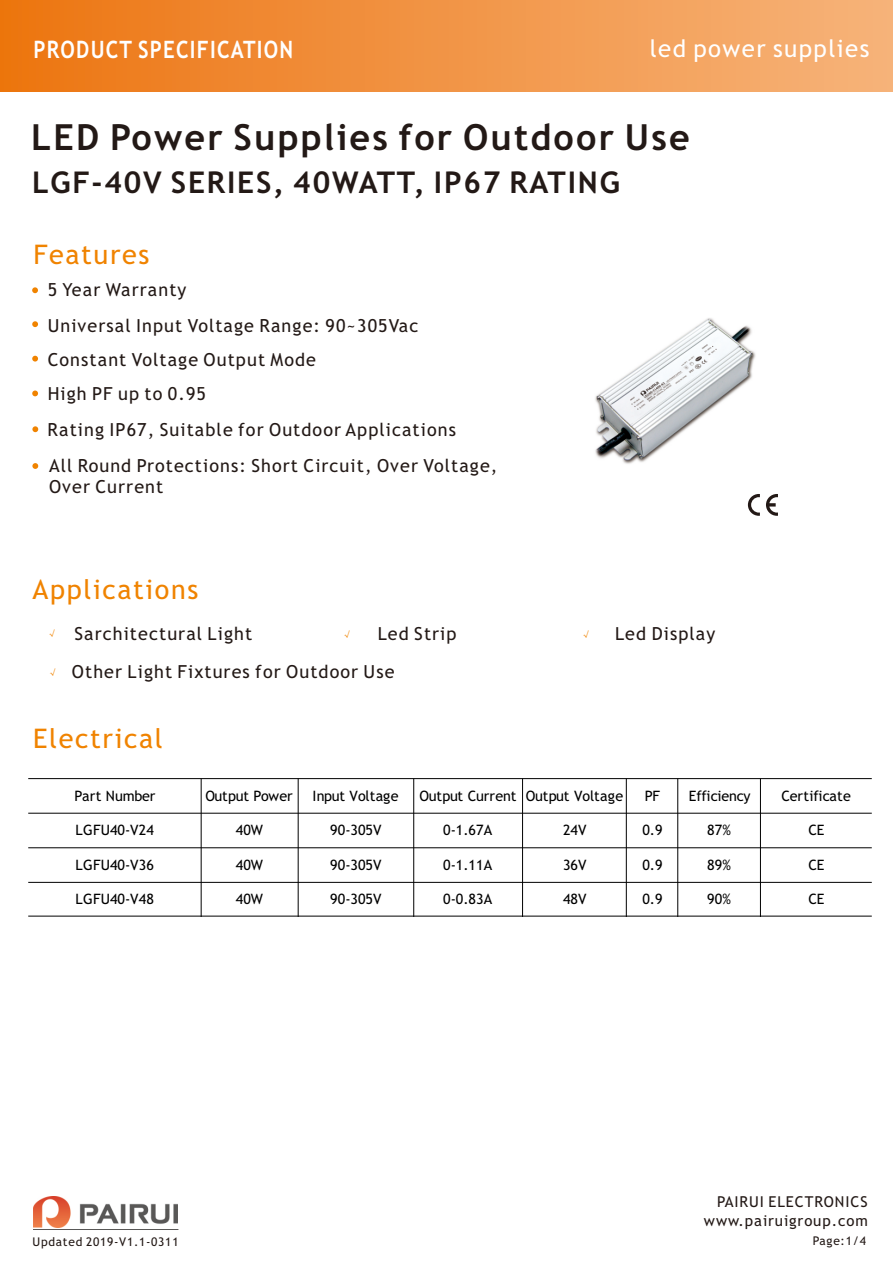
<style>
.page{position:relative;width:893px;height:1263px;background:#fff}
.page>*{position:absolute;margin:0;border:0;box-sizing:border-box;transform-origin:0 0}
.t1{font:700 36px "Trebuchet MS";letter-spacing:.06em;color:#231916}
.t2{font:700 30px "Trebuchet MS";letter-spacing:.06em;color:#231916}
.t3{font:27px "Trebuchet MS";letter-spacing:.06em;color:#f08300}
.t4{font:700 24px "Trebuchet MS";letter-spacing:.06em;color:#fff;scale:.86 1}
.t5{font:24px "Trebuchet MS";letter-spacing:.06em;color:#fff}
.t6{font:18px/36px "Trebuchet MS";letter-spacing:.06em;color:#231916}
.t7{font:15px "Trebuchet MS";letter-spacing:.06em;color:#231916}
.t8{font:14.4px "Trebuchet MS";letter-spacing:.005em;color:#000}
.t9{font:14.4px "Trebuchet MS";letter-spacing:-.015em;color:#000}
.t10{font:12px "Trebuchet MS";letter-spacing:.06em;color:#231916}
.t11{font:10.65px "Sim Sun";color:#f08300}
</style>
<div class="page">
<div style="left:0;top:0;width:893px;height:91px;background:linear-gradient(to right,#ec7511,#f6b47b)"></div>
<svg style="left:32px;top:287px;width:6px;height:6px"></svg>
<svg style="left:32px;top:321px;width:6px;height:6px"></svg>
<svg style="left:32px;top:390px;width:6px;height:6px"></svg>
<svg style="left:32px;top:426px;width:6px;height:6px"></svg>
<svg style="left:32px;top:463px;width:6px;height:6px"></svg>
<svg style="left:32px;top:356px;width:6px;height:6px"></svg>
<img style="left:33px;top:1196px;width:144px;height:31px">
<hr style="left:33px;top:1229px;width:145px;height:1px;background:#595857">
<svg style="left:748px;top:494px;width:12px;height:22px"></svg>
<svg style="left:766px;top:494px;width:12px;height:22px"></svg>
<img style="left:595px;top:318px;width:161px;height:146px">
<hr style="left:28px;top:778px;width:844px;height:1px;background:#000">
<hr style="left:28px;top:813px;width:844px;height:1px;background:#000">
<hr style="left:28px;top:847px;width:844px;height:1px;background:#000">
<hr style="left:28px;top:882px;width:844px;height:1px;background:#000">
<hr style="left:28px;top:916px;width:844px;height:1px;background:#000">
<hr style="left:201px;top:779px;width:1px;height:138px;background:#000">
<hr style="left:298px;top:779px;width:1px;height:138px;background:#000">
<hr style="left:413px;top:779px;width:1px;height:138px;background:#000">
<hr style="left:522px;top:779px;width:1px;height:138px;background:#000">
<hr style="left:626px;top:779px;width:1px;height:138px;background:#000">
<hr style="left:677px;top:779px;width:1px;height:138px;background:#000">
<hr style="left:760px;top:779px;width:1px;height:138px;background:#000">
<h3 class="t4" style="left:33px;top:40px;width:304px">PRODUCT SPECIFICATION</h3>
<h3 class="t5" style="left:650px;top:39px;width:221px">led power supplies</h3>
<h1 class="t1" style="left:31px;top:123px;width:660px">LED Power Supplies for Outdoor Use</h1>
<h2 class="t2" style="left:32px;top:171px;width:589px">LGF-40V SERIES, 40WATT, IP67 RATING</h2>
<h3 class="t3" style="left:33px;top:244px;width:118px">Features</h3>
<p class="t6" style="left:48px;top:273px;width:372px">5 Year Warranty<br>Universal Input Voltage Range: 90~305Vac</p>
<p class="t6" style="left:48px;top:343px;width:270px">Constant Voltage Output Mode</p>
<p class="t6" style="left:48px;top:377px;width:451px">High PF up to 0.95<br>Rating IP67, Suitable for Outdoor Applications<br>All Round Protections: Short Circuit, Over Voltage,</p>
<p class="t6" style="left:49px;top:470px;width:116px">Over Current</p>
<h3 class="t3" style="left:33px;top:579px;width:167px">Applications</h3>
<p class="t6" style="left:47px;top:618px;width:207px"><sup>√</sup> Sarchitectural Light</p>
<p class="t6" style="left:378px;top:618px;width:80px">Led Strip</p>
<p class="t6" style="left:615px;top:618px;width:102px">Led Display</p>
<p class="t11" style="left:341px;top:628px;width:12px">√</p>
<p class="t11" style="left:580px;top:628px;width:12px">√</p>
<p class="t11" style="left:47px;top:667px;width:12px">√</p>
<p class="t6" style="left:72px;top:656px;width:324px">Other Light Fixtures for Outdoor Use</p>
<h3 class="t3" style="left:33px;top:728px;width:131px">Electrical</h3>
<p class="t8" style="left:75px;top:790px;width:82px">Part Number</p>
<p class="t9" style="left:205px;top:790px;width:89px">Output Power</p>
<p class="t8" style="left:312px;top:790px;width:88px">Input Voltage</p>
<p class="t9" style="left:420px;top:790px;width:205px">Output Current Output Voltage</p>
<p class="t8" style="left:645px;top:790px;width:17px">PF</p>
<p class="t9" style="left:689px;top:790px;width:63px">Efficiency</p>
<p class="t8" style="left:781px;top:790px;width:71px">Certificate</p>
<p class="t8" style="left:75px;top:824px;width:80px">LGFU40-V24</p>
<p class="t8" style="left:236px;top:824px;width:29px">40W</p>
<p class="t8" style="left:330px;top:824px;width:53px">90-305V</p>
<p class="t8" style="left:443px;top:824px;width:50px">0-1.67A</p>
<p class="t8" style="left:563px;top:824px;width:25px">24V</p>
<p class="t8" style="left:642px;top:824px;width:22px">0.9</p>
<p class="t8" style="left:707px;top:824px;width:25px">87%</p>
<p class="t8" style="left:808px;top:824px;width:18px">CE</p>
<p class="t8" style="left:75px;top:859px;width:80px">LGFU40-V36</p>
<p class="t8" style="left:236px;top:859px;width:29px">40W</p>
<p class="t8" style="left:330px;top:859px;width:53px">90-305V</p>
<p class="t8" style="left:443px;top:859px;width:50px">0-1.11A</p>
<p class="t8" style="left:563px;top:859px;width:25px">36V</p>
<p class="t8" style="left:642px;top:859px;width:22px">0.9</p>
<p class="t8" style="left:707px;top:859px;width:25px">89%</p>
<p class="t8" style="left:808px;top:859px;width:18px">CE</p>
<p class="t8" style="left:75px;top:894px;width:80px">LGFU40-V48</p>
<p class="t8" style="left:236px;top:894px;width:29px">40W</p>
<p class="t8" style="left:330px;top:894px;width:53px">90-305V</p>
<p class="t8" style="left:443px;top:894px;width:50px">0-0.83A</p>
<p class="t8" style="left:563px;top:894px;width:25px">48V</p>
<p class="t8" style="left:642px;top:894px;width:22px">0.9</p>
<p class="t8" style="left:707px;top:894px;width:25px">90%</p>
<p class="t8" style="left:808px;top:894px;width:18px">CE</p>
<p class="t10" style="left:33px;top:1237px;width:147px">Updated 2019-V1.1-0311</p>
<p class="t7" style="left:717px;top:1196px;width:152px">PAIRUI ELECTRONICS</p>
<p class="t7" style="left:704px;top:1215px;width:165px">www.pairuigroup.com</p>
<p class="t10" style="left:813px;top:1236px;width:55px">Page:1/4</p>
</div>
